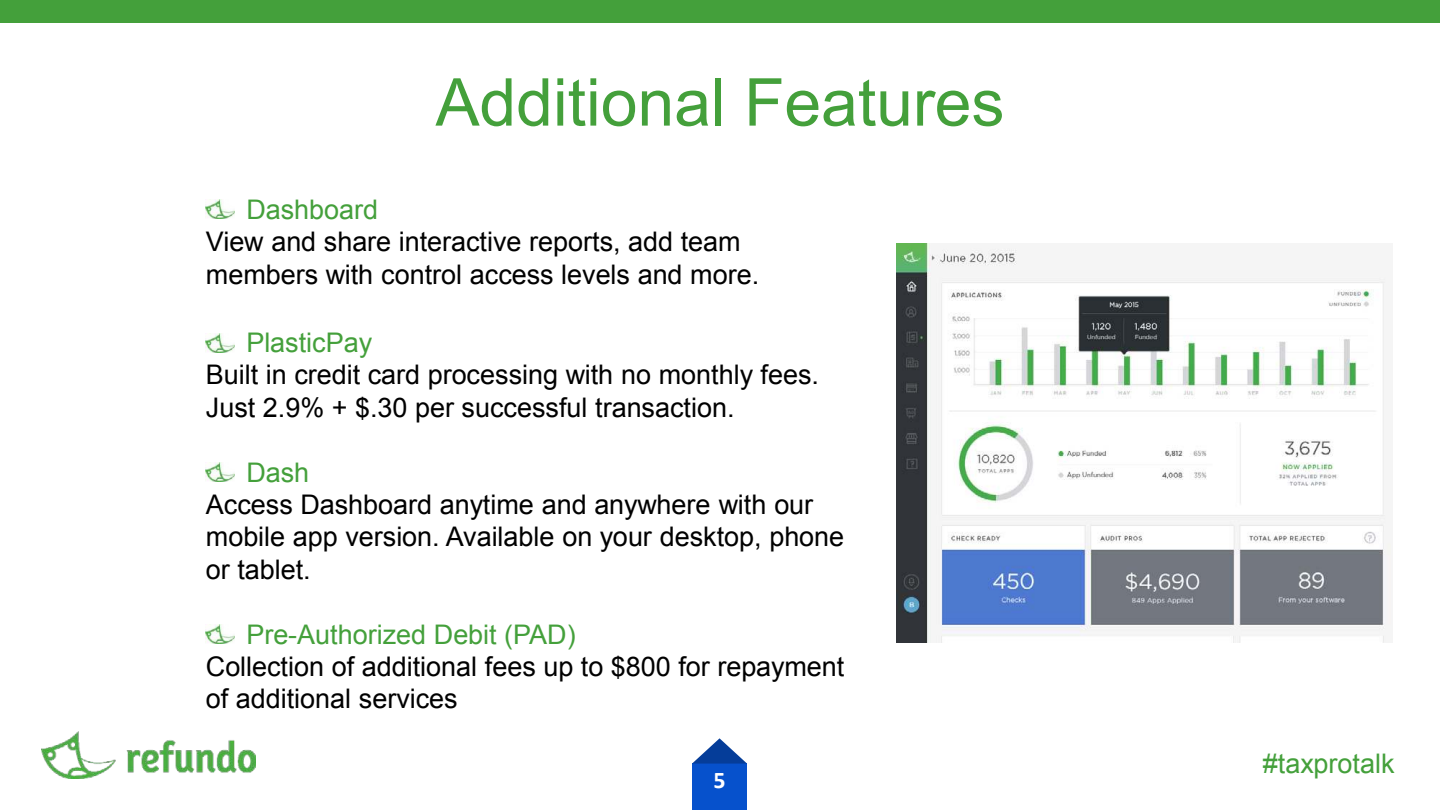
<style>
.page{position:relative;width:1440px;height:810px;background:#fff}
.page>*{position:absolute;margin:0;border:0;box-sizing:border-box;transform-origin:0 0}
.t1{font:66px "Arial";color:#44a03b}
.t2{font:27px/32.4px "Arial";color:#000}
.t3{font:27px "Arial";color:#44a03b}
.t4{font:700 24px "Calibri";color:#fff}
</style>
<div class="page">
<div style="left:692px;top:764px;width:55px;height:46px;background:#0651cc"></div>
<svg style="left:692px;top:738px;width:55px;height:26px"></svg>
<img style="left:41px;top:732px;width:214px;height:46px">
<div style="left:0;top:0;width:1440px;height:22px;background:#44a03b"></div>
<img style="left:206px;top:200px;width:28px;height:19px">
<img style="left:206px;top:333px;width:28px;height:19px">
<img style="left:206px;top:463px;width:28px;height:19px">
<img style="left:206px;top:625px;width:28px;height:19px">
<img style="left:896px;top:244px;width:496px;height:398px">
<h1 class="t1" style="left:435px;top:74px;width:570px">Additional Features</h1>
<p class="t3" style="left:246px;top:198px;width:133px">Dashboard</p>
<p class="t2" style="left:206px;top:227px;width:555px">View and share interactive reports, add team members with control access levels and more.</p>
<p class="t3" style="left:246px;top:331px;width:127px">PlasticPay</p>
<p class="t2" style="left:206px;top:360px;width:615px">Built in credit card processing with no monthly fees.<br>Just 2.9% + $.30 per successful transaction.</p>
<p class="t3" style="left:246px;top:461px;width:64px">Dash</p>
<p class="t2" style="left:206px;top:490px;width:640px">Access Dashboard anytime and anywhere with our mobile app version. Available on your desktop, phone or tablet.</p>
<p class="t3" style="left:246px;top:623px;width:331px">Pre-Authorized Debit (PAD)</p>
<p class="t2" style="left:206px;top:652px;width:640px">Collection of additional fees up to $800 for repayment of additional services</p>
<p class="t4" style="left:714px;top:763px;width:14px">5</p>
<p class="t3" style="left:1263px;top:752px;width:133px">#taxprotalk</p>
</div>
